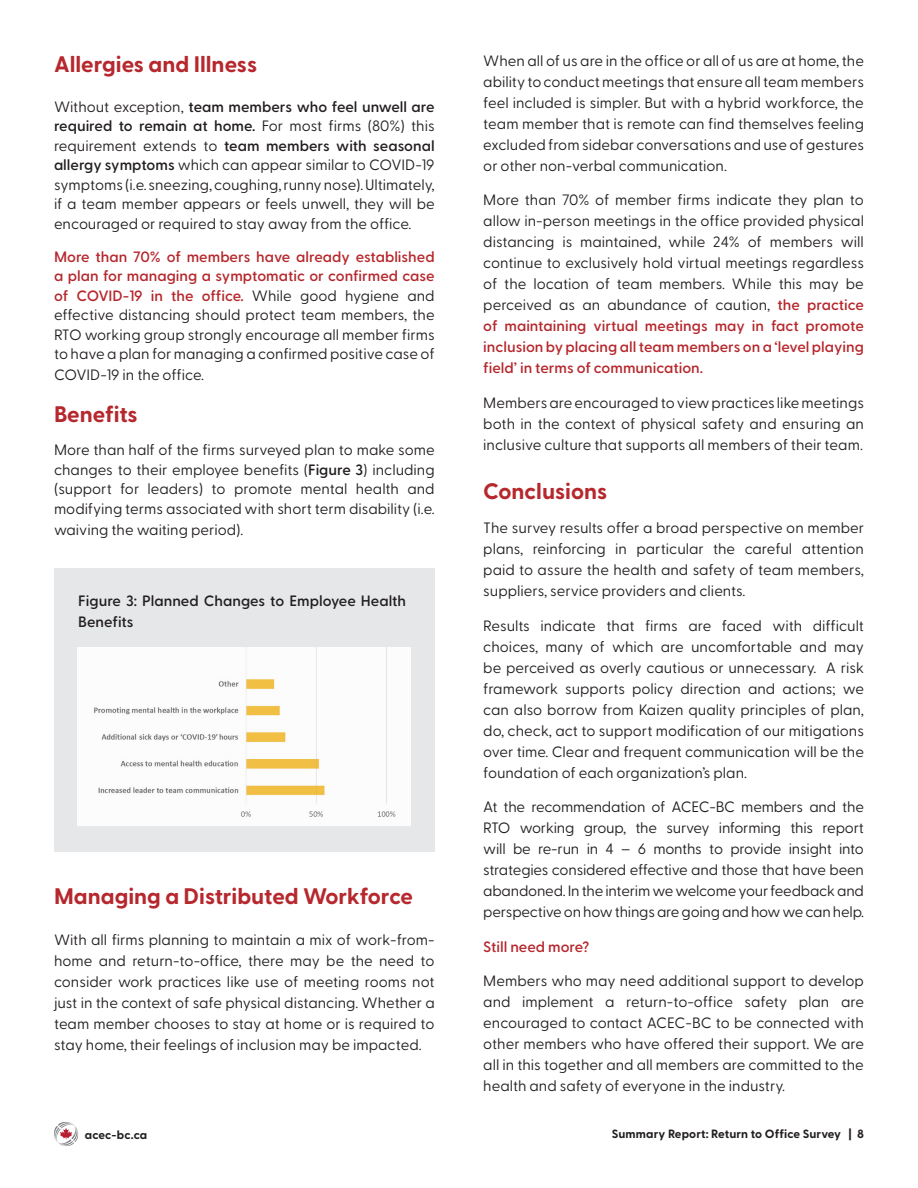
<style>
.page{position:relative;width:918px;height:1188px;background:#fff}
.page>*{position:absolute;margin:0;border:0;box-sizing:border-box;transform-origin:0 0}
.Head_1{font:700 22.5px "Greycliff CF";color:#b6282d}
.Body{font:15px/21px "Greycliff CF";color:#231f20;text-align:justify}
.Debi_Bold{font:600 15px/21px "Greycliff CF";color:#231f20}
.Body-2{font:600 15px "Greycliff CF";color:#b6282d}
.t1{font:700 12px "Greycliff CF";letter-spacing:.01em;color:#231f20}
.s1{font-weight:600}
.s2{font-weight:600;color:#b6282d}
</style>
<div class="page">
<svg style="left:54px;top:1122px;width:24px;height:24px"></svg>
<div style="left:54px;top:568px;width:381px;height:284px;background:#e6e7e9"></div>
<img style="left:78px;top:647px;width:333px;height:179px">
<p class="Head_1" style="left:54px;top:51px;width:205px">Allergies and Illness</p>
<p class="Body" style="left:54px;top:97px;width:382px;line-height:19.5px">Without exception, <span class="s1">team members who feel unwell are required to remain at home.</span> For most firms (80%) this requirement extends to <span class="s1">team members with seasonal allergy symptoms</span> which can appear similar to COVID-19 symptoms (i.e. sneezing, coughing, runny nose). Ultimately, if a team member appears or feels unwell, they will be encouraged or required to stay away from the office.</p>
<p class="Body" style="left:54px;top:247px;width:382px;line-height:19.5px"><span class="s2">More than 70% of members have already established a plan for managing a symptomatic or confirmed case of COVID-19 in the office.</span> While good hygiene and effective distancing should protect team members, the RTO working group strongly encourage all member firms to have a plan for managing a confirmed positive case of</p>
<p class="Body" style="left:54px;top:365px;width:151px">COVID-19 in the office.</p>
<p class="Head_1" style="left:54px;top:401px;width:85px">Benefits</p>
<p class="Body" style="left:54px;top:440px;width:382px;line-height:19.5px">More than half of the firms surveyed plan to make some changes to their employee benefits (<span class="s1">Figure 3</span>) including (support for leaders) to promote mental health and modifying terms associated with short term disability (i.e.</p>
<p class="Body" style="left:54px;top:519px;width:191px">waiving the waiting period).</p>
<p class="Debi_Bold" style="left:78px;top:591px;width:329px">Figure 3: Planned Changes to Employee Health<br>Benefits</p>
<p class="Head_1" style="left:54px;top:882px;width:361px">Managing a Distributed Workforce</p>
<p class="Body" style="left:54px;top:929px;width:382px">With all firms planning to maintain a mix of work-from&shy;home and return-to-office, there may be the need to consider work practices like use of meeting rooms not just in the context of safe physical distancing. Whether a team member chooses to stay at home or is required to stay home, their feelings of inclusion may be impacted.</p>
<p class="Body" style="left:483px;top:50px;width:382px">When all of us are in the office or all of us are at home, the ability to conduct meetings that ensure all team members feel included is simpler. But with a hybrid workforce, the team member that is remote can find themselves feeling excluded from sidebar conversations and use of gestures or other non-verbal communication.</p>
<p class="Body" style="left:483px;top:190px;width:382px">More than 70% of member firms indicate they plan to allow in-person meetings in the office provided physical distancing is maintained, while 24% of members will continue to exclusively hold virtual meetings regardless of the location of team members. While this may be perceived as an abundance of caution, <span class="s2">the practice of maintaining virtual meetings may in fact promote inclusion by placing all team members on a ‘level playing field’ in terms of communication.</span></p>
<p class="Body" style="left:483px;top:392px;width:382px">Members are encouraged to view practices like meetings both in the context of physical safety and ensuring an inclusive culture that supports all members of their team.</p>
<p class="Head_1" style="left:483px;top:477px;width:126px">Conclusions</p>
<p class="Body" style="left:483px;top:518px;width:382px">The survey results offer a broad perspective on member plans, reinforcing in particular the careful attention paid to assure the health and safety of team members, suppliers, service providers and clients.</p>
<p class="Body" style="left:483px;top:615px;width:382px">Results indicate that firms are faced with difficult choices, many of which are uncomfortable and may be perceived as overly cautious or unnecessary. A risk framework supports policy direction and actions; we can also borrow from Kaizen quality principles of plan, do, check, act to support modification of our mitigations over time. Clear and frequent communication will be the foundation of each organization’s plan.</p>
<p class="Body" style="left:483px;top:797px;width:382px">At the recommendation of ACEC-BC members and the RTO working group, the survey informing this report will be re-run in 4 – 6 months to provide insight into strategies considered effective and those that have been abandoned. In the interim we welcome your feedback and perspective on how things are going and how we can help.</p>
<p class="Body-2" style="left:483px;top:938px;width:107px">Still need more?</p>
<p class="Body" style="left:483px;top:971px;width:382px">Members who may need additional support to develop and implement a return-to-office safety plan are encouraged to contact ACEC-BC to be connected with other members who have offered their support. We are all in this together and all members are committed to the health and safety of everyone in the industry.</p>
<p class="t1" style="left:85px;top:1127px;width:64px">acec-bc.ca</p>
<p class="t1" style="left:612px;top:1127px;width:254px">Summary Report: Return to Office Survey | 8</p>
</div>
